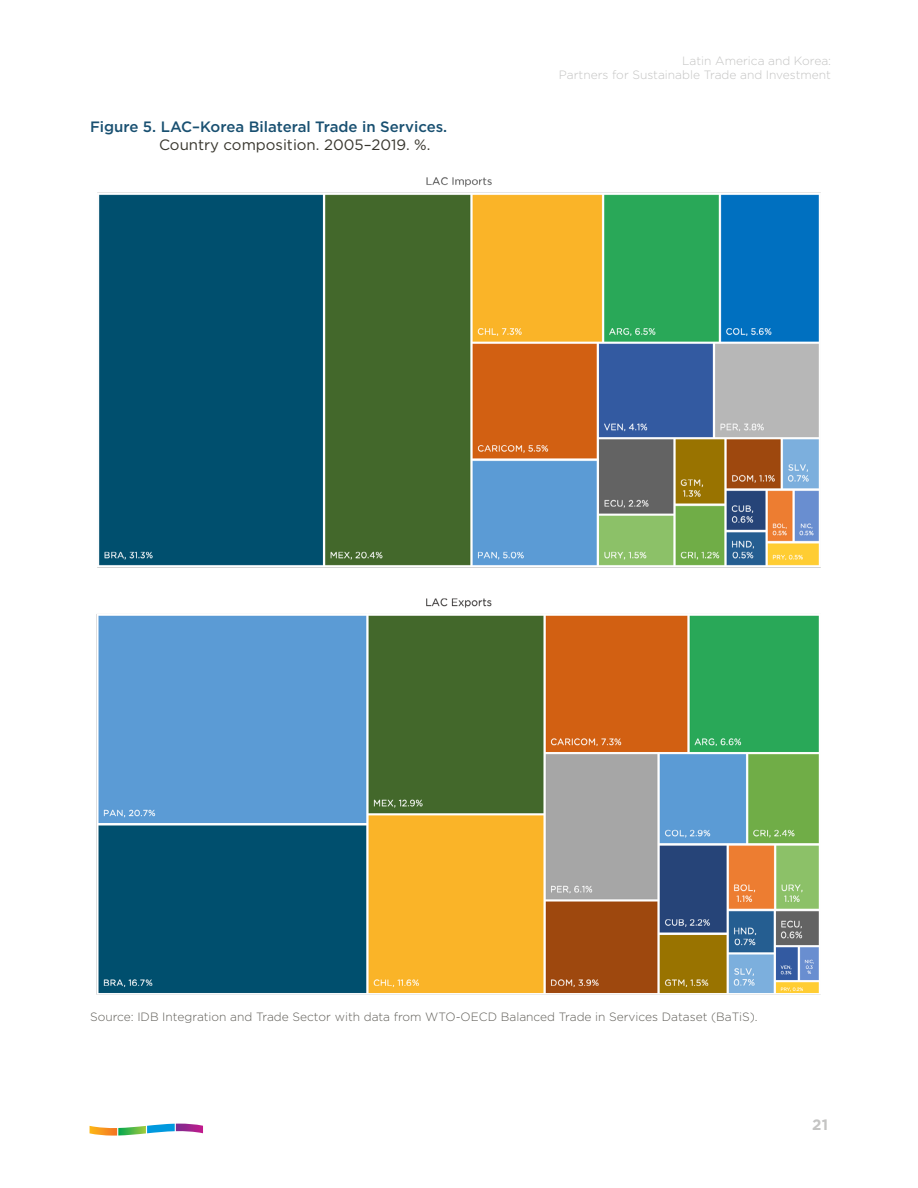
<style>
.page{position:relative;width:918px;height:1188px;background:#fff}
.page>*{position:absolute;margin:0;border:0;box-sizing:border-box;transform-origin:0 0}
.t1{font:500 15px "Gotham";color:#195071}
.t2{font:15px "Gotham";color:#38362e}
.t3{font:700 15px "Gotham";color:#c4c4c3}
.t4{font:300 12px "Gotham";color:#605e58}
.t5{font:300 12px/14.4px "Gotham";color:#c4c4c3;text-align:right}
</style>
<div class="page">
<svg style="left:90px;top:1124px;width:113px;height:12px"></svg>
<img style="left:97px;top:177px;width:724px;height:391px">
<img style="left:96px;top:598px;width:725px;height:397px">
<p class="t1" style="left:90px;top:117px;width:359px">Figure 5. LAC–Korea Bilateral Trade in Services.</p>
<p class="t2" style="left:159px;top:135px;width:273px">Country composition. 2005–2019. %.</p>
<p class="t5" style="left:559px;top:53px;width:274px">Latin America and Korea:<br>Partners for Sustainable Trade and Investment</p>
<p class="t4" style="left:90px;top:1010px;width:669px">Source: IDB Integration and Trade Sector with data from WTO-OECD Balanced Trade in Services Dataset (BaTiS).</p>
<p class="t3" style="left:812px;top:1114px;width:17px">21</p>
</div>
